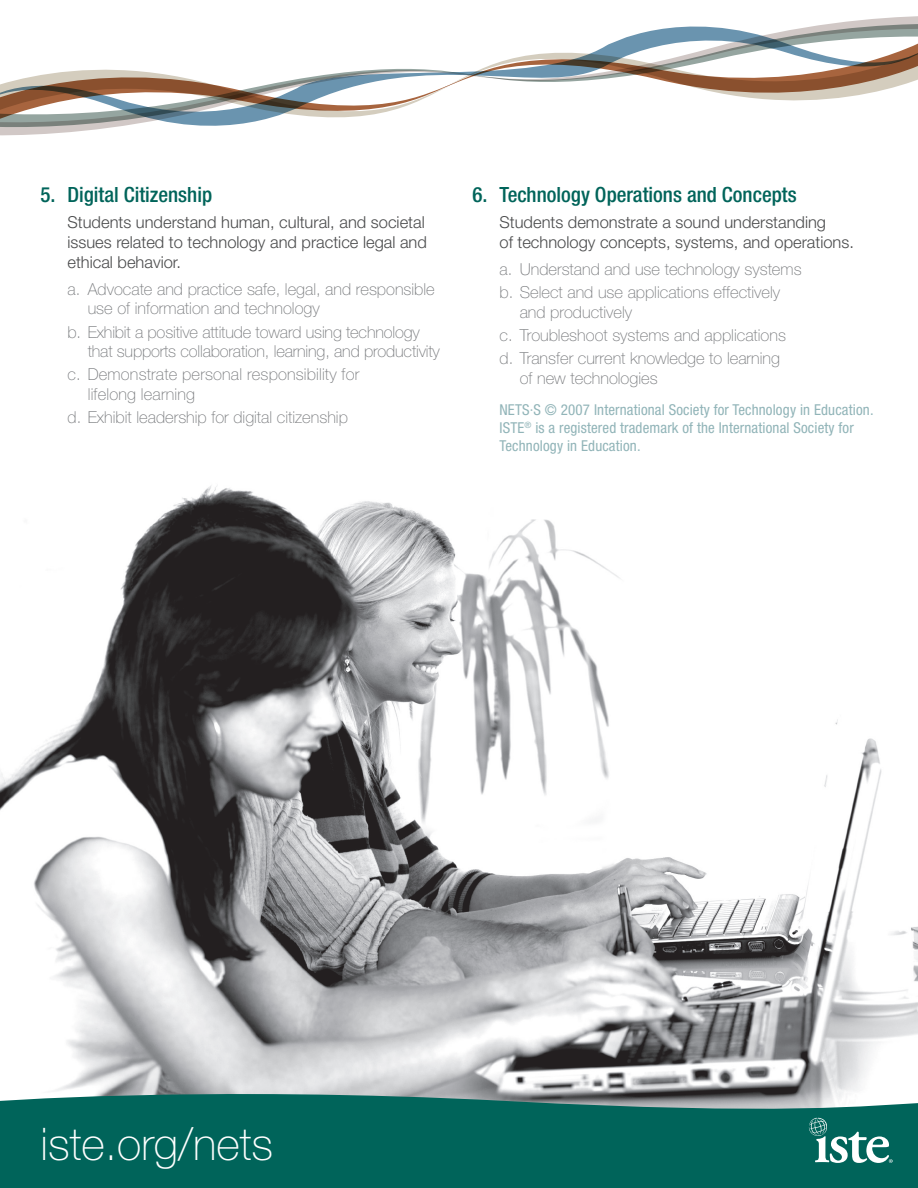
<style>
.page{position:relative;width:918px;height:1188px;background:#fff}
.page>*{position:absolute;margin:0;border:0;box-sizing:border-box;transform-origin:0 0}
.t1{font:100 45px "Helvetica Neue LT Std";color:#fff}
.t2{font:500 condensed 21px "Helvetica Neue LT Std";color:#00645a}
.t3{font:100 16.5px/19.8px "Helvetica Neue LT Std";color:#76787b}
.t4{font:300 16.5px/19.8px "Helvetica Neue LT Std";color:#4b4c4d}
.t5{font:condensed 15px/18px "Helvetica Neue LT Std";letter-spacing:.01em;color:#91b4b8}
</style>
<div class="page">
<img style="left:0;top:485px;width:918px;height:600px">
<svg style="left:0;top:1085px;width:918px;height:103px;background:#1c7068"></svg>
<svg style="left:809px;top:1118px;width:84px;height:45px"></svg>
<svg style="left:0;top:16px;width:918px;height:119px"></svg>
<p class="t2" style="left:40px;top:182px;width:173px">5. Digital Citizenship</p>
<p class="t4" style="left:68px;top:212px;width:361px">Students understand human, cultural, and societal issues related to technology and practice legal and ethical behavior.</p>
<p class="t3" style="left:88px;top:279px;width:349px;text-indent:-20px">a. Advocate and practice safe, legal, and responsible use of information and technology</p>
<p class="t3" style="left:88px;top:322px;width:354px;text-indent:-20px">b. Exhibit a positive attitude toward using technology that supports collaboration, learning, and productivity</p>
<p class="t3" style="left:88px;top:365px;width:273px;text-indent:-20px">c. Demonstrate personal responsibility for lifelong learning</p>
<p class="t3" style="left:67px;top:408px;width:282px">d. Exhibit leadership for digital citizenship</p>
<p class="t2" style="left:472px;top:182px;width:326px">6. Technology Operations and Concepts</p>
<p class="t4" style="left:500px;top:212px;width:356px">Students demonstrate a sound understanding<br>of technology concepts, systems, and operations.</p>
<p class="t3" style="left:500px;top:257px;width:304px;line-height:23.2px">a. Understand and use technology systems b. Select and use applications effectively</p>
<p class="t3" style="left:500px;top:300px;width:288px;line-height:23.2px;text-indent:20px">and productively<br>c. Troubleshoot systems and applications d. Transfer current knowledge to learning</p>
<p class="t3" style="left:520px;top:368px;width:139px">of new technologies</p>
<p class="t5" style="left:500px;top:401px;width:376px">NETS·S © 2007 International Society for Technology in Education.<br>ISTE<sup>®</sup> is a registered trademark of the International Society for<br>Technology in Education.</p>
<p class="t1" style="left:40px;top:1118px;width:234px">iste.org/nets</p>
</div>
